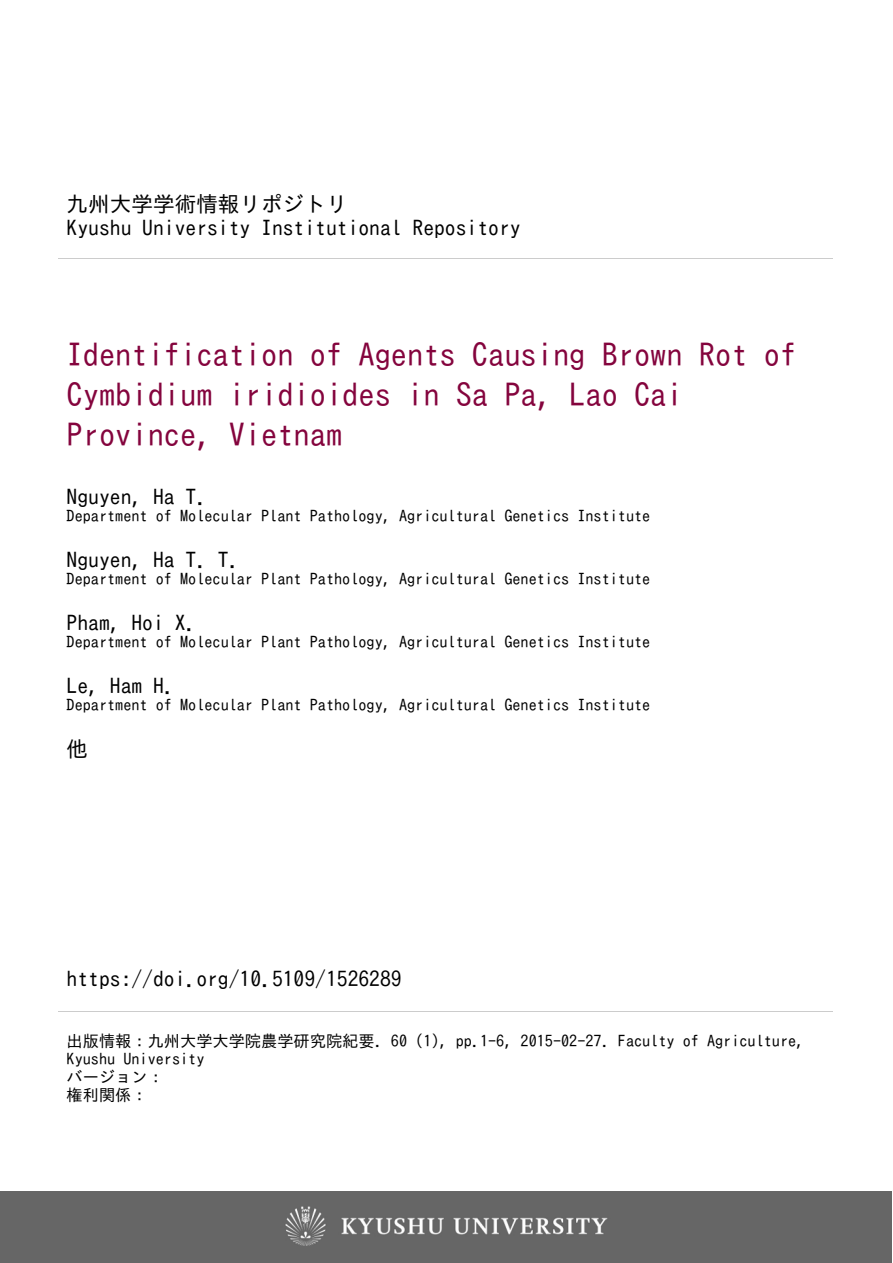
<style>
.page{position:relative;width:893px;height:1263px;background:#fff}
.page>*{position:absolute;margin:0;border:0;box-sizing:border-box;transform-origin:0 0}
.t1{font:32.4px/39.6px "IPA Gothic";letter-spacing:.005em;color:#84043d}
.t2{font:21.6px/24.3px "IPA Gothic";letter-spacing:.005em;color:#000}
.t3{font:16.2px/18px "IPA Gothic";letter-spacing:.005em;color:#000}
</style>
<div class="page">
<hr style="left:59px;top:258px;width:774px;height:1px;background:#ccc">
<hr style="left:59px;top:1011px;width:774px;height:1px;background:#ccc">
<div style="left:0;top:1191px;width:891px;height:72px;background:#666"></div>
<img style="left:285px;top:1206px;width:323px;height:40px">
<h2 class="t2" style="left:67px;top:191px;width:455px">九州大学学術情報リポジトリ<br>Kyushu University Institutional Repository</h2>
<h1 class="t1" style="left:67px;top:335px;width:731px">Identification of Agents Causing Brown Rot of<br>Cymbidium iridioides in Sa Pa, Lao Cai<br>Province, Vietnam</h1>
<h2 class="t2" style="left:67px;top:485px;width:142px">Nguyen, Ha T.</h2>
<p class="t3" style="left:67px;top:507px;width:585px">Department of Molecular Plant Pathology, Agricultural Genetics Institute</p>
<h2 class="t2" style="left:67px;top:548px;width:174px">Nguyen, Ha T. T.</h2>
<p class="t3" style="left:67px;top:570px;width:585px">Department of Molecular Plant Pathology, Agricultural Genetics Institute</p>
<h2 class="t2" style="left:67px;top:611px;width:131px">Pham, Hoi X.</h2>
<p class="t3" style="left:67px;top:633px;width:585px">Department of Molecular Plant Pathology, Agricultural Genetics Institute</p>
<h2 class="t2" style="left:67px;top:674px;width:109px">Le, Ham H.</h2>
<p class="t3" style="left:67px;top:696px;width:585px">Department of Molecular Plant Pathology, Agricultural Genetics Institute</p>
<h2 class="t2" style="left:67px;top:737px;width:23px">他</h2>
<h2 class="t2" style="left:67px;top:966px;width:336px">https://doi.org/10.5109/1526289</h2>
<p class="t3" style="left:67px;top:1032px;width:739px">出版情報：九州大学大学院農学研究院紀要. 60 (1), pp.1-6, 2015-02-27. Faculty of Agriculture,<br>Kyushu University<br>バージョン：<br>権利関係：</p>
</div>
